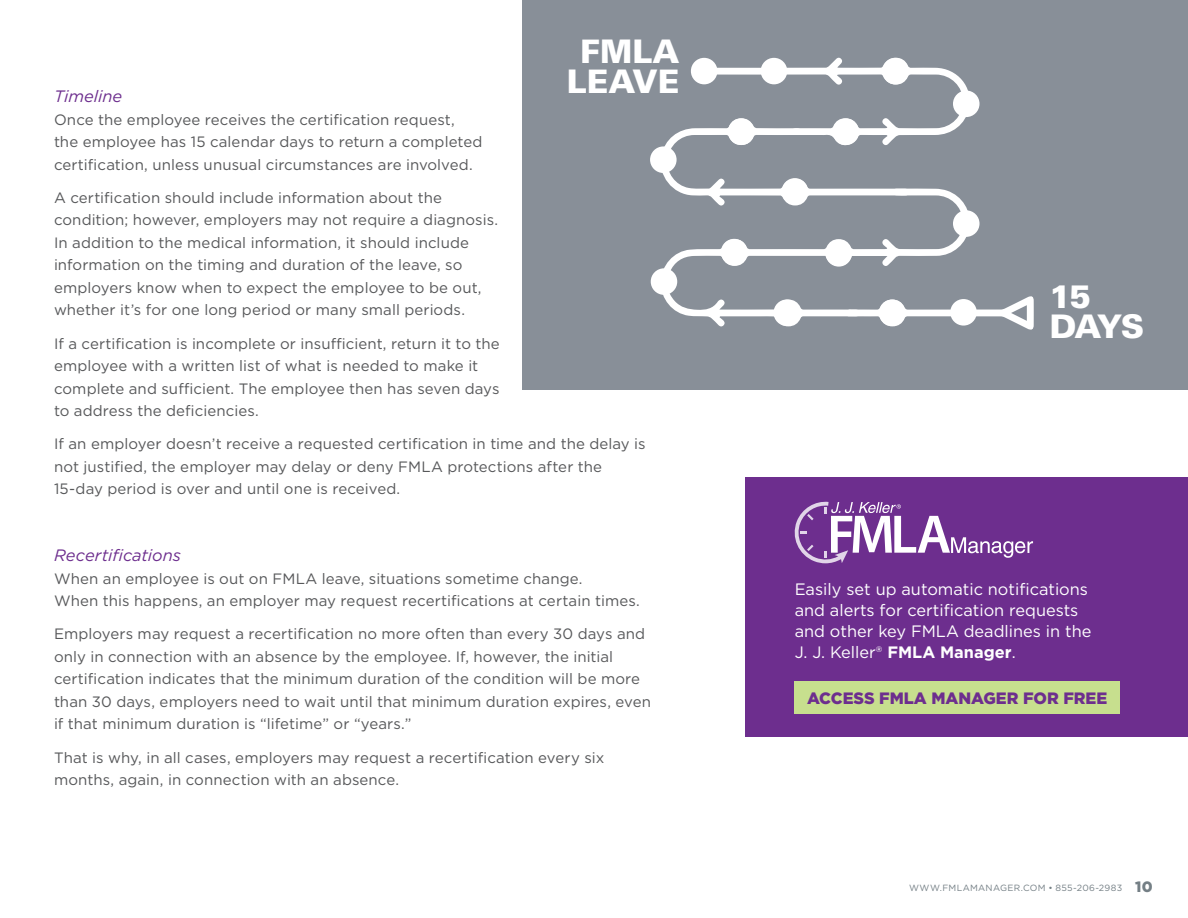
<style>
.page{position:relative;width:1188px;height:918px;background:#fff}
.page>*{position:absolute;margin:0;border:0;box-sizing:border-box;transform-origin:0 0}
.t1{font:900 32.55px/30.3px "Univers";color:#fff;text-align:center}
.Paragraph_Style{font:16.5px/21px "Gotham";color:#fff}
.Paragraph_Style-2{font:italic 16.5px "Gotham";color:#6d2e8e}
.Paragraph_Style-3{font:900 16.5px "Gotham";color:#6d2e8e}
.Paragraph_Style-4{font:15px/22.5px "Gotham";letter-spacing:.005em;color:#57585a}
.t2{font:9px "Gotham";letter-spacing:.03em;color:#747f85}
.s1{font-weight:700}
.s2{font-weight:900;font-size:15px}
</style>
<div class="page">
<div style="left:523px;top:0;width:665px;height:389px;background:#888f98"></div>
<svg style="left:657px;top:57px;width:377px;height:273px"></svg>
<div style="left:653px;top:149px;width:21px;height:22px;background:#fff;border-radius:50%"></div>
<div style="left:650px;top:146px;width:27px;height:27px;border:5px solid #fff;border-radius:50%"></div>
<div style="left:955px;top:93px;width:22px;height:22px;background:#fff;border-radius:50%"></div>
<div style="left:953px;top:91px;width:27px;height:26px;border:5px solid #fff;border-radius:50%"></div>
<div style="left:955px;top:213px;width:22px;height:21px;background:#fff;border-radius:50%"></div>
<div style="left:953px;top:210px;width:27px;height:27px;border:5px solid #fff;border-radius:50%"></div>
<div style="left:653px;top:271px;width:22px;height:21px;background:#fff;border-radius:50%"></div>
<div style="left:651px;top:268px;width:26px;height:27px;border:5px solid #fff;border-radius:50%"></div>
<div style="left:953px;top:302px;width:21px;height:21px;background:#fff;border-radius:50%"></div>
<div style="left:950px;top:299px;width:27px;height:27px;border:5px solid #fff;border-radius:50%"></div>
<div style="left:763px;top:60px;width:22px;height:22px;background:#fff;border-radius:50%"></div>
<div style="left:761px;top:58px;width:26px;height:26px;border:5px solid #fff;border-radius:50%"></div>
<div style="left:885px;top:60px;width:21px;height:22px;background:#fff;border-radius:50%"></div>
<div style="left:882px;top:58px;width:27px;height:26px;border:5px solid #fff;border-radius:50%"></div>
<div style="left:835px;top:121px;width:22px;height:22px;background:#fff;border-radius:50%"></div>
<div style="left:833px;top:119px;width:26px;height:26px;border:5px solid #fff;border-radius:50%"></div>
<div style="left:730px;top:121px;width:22px;height:22px;background:#fff;border-radius:50%"></div>
<div style="left:728px;top:119px;width:26px;height:26px;border:5px solid #fff;border-radius:50%"></div>
<div style="left:784px;top:181px;width:22px;height:21px;background:#fff;border-radius:50%"></div>
<div style="left:782px;top:178px;width:26px;height:27px;border:5px solid #fff;border-radius:50%"></div>
<div style="left:723px;top:241px;width:22px;height:22px;background:#fff;border-radius:50%"></div>
<div style="left:721px;top:239px;width:26px;height:26px;border:5px solid #fff;border-radius:50%"></div>
<div style="left:828px;top:243px;width:22px;height:21px;background:#fff;border-radius:50%"></div>
<div style="left:825px;top:240px;width:27px;height:27px;border:5px solid #fff;border-radius:50%"></div>
<div style="left:881px;top:302px;width:22px;height:22px;background:#fff;border-radius:50%"></div>
<div style="left:879px;top:300px;width:26px;height:26px;border:5px solid #fff;border-radius:50%"></div>
<div style="left:776px;top:302px;width:22px;height:22px;background:#fff;border-radius:50%"></div>
<div style="left:774px;top:299px;width:26px;height:27px;border:5px solid #fff;border-radius:50%"></div>
<div style="left:693px;top:60px;width:22px;height:22px;background:#fff;border-radius:50%"></div>
<div style="left:691px;top:58px;width:26px;height:26px;border:5px solid #fff;border-radius:50%"></div>
<div style="left:745px;top:477px;width:443px;height:260px;background:#6d2e8e"></div>
<svg style="left:795px;top:502px;width:238px;height:61px"></svg>
<div style="left:795px;top:681px;width:325px;height:33px;background:#c7df8e"></div>
<p class="t1" style="left:567px;top:36px;width:114px">FMLA<br>LEAVE</p>
<p class="Paragraph_Style-2" style="left:54px;top:86px;width:70px">Timeline</p>
<p class="Paragraph_Style-4" style="left:54px;top:108px;width:430px">Once the employee receives the certification request, the employee has 15 calendar days to return a completed certification, unless unusual circumstances are involved.</p>
<p class="Paragraph_Style-4" style="left:54px;top:186px;width:446px">A certification should include information about the condition; however, employers may not require a diagnosis.<br>In addition to the medical information, it should include information on the timing and duration of the leave, so employers know when to expect the employee to be out, whether it’s for one long period or many small periods.</p>
<p class="Paragraph_Style-4" style="left:54px;top:332px;width:447px">If a certification is incomplete or insufficient, return it to the employee with a written list of what is needed to make it complete and sufficient. The employee then has seven days to address the deficiencies.</p>
<p class="Paragraph_Style-4" style="left:54px;top:433px;width:593px">If an employer doesn’t receive a requested certification in time and the delay is not justified, the employer may delay or deny FMLA protections after the<br>15-day period is over and until one is received.</p>
<p class="Paragraph_Style-2" style="left:54px;top:545px;width:129px">Recertifications</p>
<p class="Paragraph_Style-4" style="left:54px;top:567px;width:587px">When an employee is out on FMLA leave, situations sometime change.<br>When this happens, an employer may request recertifications at certain times.</p>
<p class="Paragraph_Style-4" style="left:54px;top:622px;width:599px">Employers may request a recertification no more often than every 30 days and only in connection with an absence by the employee. If, however, the initial certification indicates that the minimum duration of the condition will be more than 30 days, employers need to wait until that minimum duration expires, even if that minimum duration is “lifetime” or “years.”</p>
<p class="Paragraph_Style-4" style="left:54px;top:746px;width:552px">That is why, in all cases, employers may request a recertification every six months, again, in connection with an absence.</p>
<p class="t1" style="left:1049px;top:281px;width:97px;text-align:left">15<br>DAYS</p>
<p class="Paragraph_Style" style="left:795px;top:579px;width:298px">Easily set up automatic notifications and alerts for certification requests and other key FMLA deadlines in the J. J. Keller® <span class="s1">FMLA Manager</span>.</p>
<p class="Paragraph_Style-3" style="left:807px;top:687px;width:302px">ACCESS FMLA MANAGER FOR FREE</p>
<p class="t2" style="left:909px;top:882px;width:245px">WWW.FMLAMANAGER.COM • 855-206-2983 <span class="s2">10</span></p>
</div>
